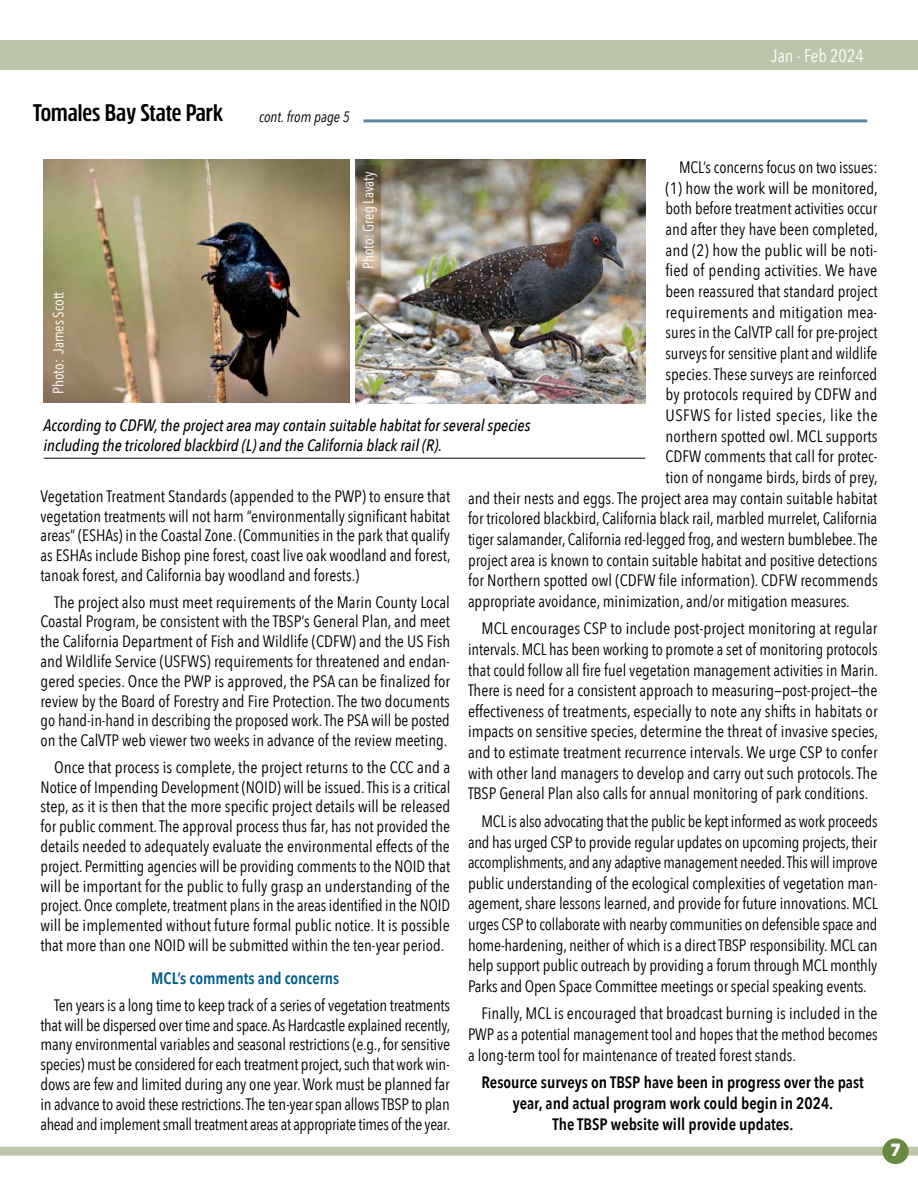
<style>
.page{position:relative;width:918px;height:1188px;background:#fff}
.page>*{position:absolute;margin:0;border:0;box-sizing:border-box;transform-origin:0 0}
.t1{font:700 24px "Rockeby Cd";color:#000}
.t2{font:18px "Avenir Next Condensed";color:#fff}
.t3{font:16.5px/19.8px "Avenir Next Condensed";color:#000;text-align:justify}
.t4{font:italic 500 16.5px/19.8px "Avenir Next Condensed";color:#000}
.t5{font:600 16.5px/20.7px "Avenir Next Condensed";color:#000;text-align:center}
.t6{font:16.5px "Avenir Next Condensed";letter-spacing:.025em;color:#000}
.t7{font:600 16.5px "Avenir Next Condensed";color:#005b86}
.t8{font:900 16.5px "Antique Olive Std";color:#fff}
.t9{font:15px "Avenir Next Condensed";color:#fff}
.t10{font:italic 15px "Avenir Next Condensed";color:#000}
</style>
<div class="page">
<div style="left:0;top:1147px;width:918px;height:9px;background:#bcc5a7"></div>
<div style="left:882px;top:1138px;width:27px;height:26px;background:#698942;border-radius:50%"></div>
<div style="left:0;top:40px;width:918px;height:30px;background:#bcc5a7"></div>
<img style="left:356px;top:160px;width:289px;height:243px">
<svg style="left:357px;top:165px;width:23px;height:113px;background:#98866f"></svg>
<hr style="left:363px;top:119px;width:504px;height:3px;background:#5d87a1">
<img style="left:44px;top:160px;width:306px;height:242px">
<hr style="left:44px;top:458px;width:601px;height:1px;background:#000">
<p class="t2" style="left:771px;top:41px;width:95px">Jan - Feb 2024</p>
<h1 class="t1" style="left:33px;top:98px;width:192px">Tomales Bay State Park</h1>
<p class="t10" style="left:259px;top:108px;width:92px">cont. from page 5</p>
<p class="t3" style="left:679px;top:157px;width:200px">MCL’s concerns focus on two issues:</p>
<p class="t3" style="left:666px;top:177px;width:214px">(1) how the work will be monitored,</p>
<p class="t3" style="left:666px;top:198px;width:213px">both before treatment activities occur</p>
<p class="t3" style="left:666px;top:219px;width:214px">and after they have been completed,</p>
<p class="t3" style="left:666px;top:239px;width:213px">and (2) how the public will be noti-</p>
<p class="t3" style="left:666px;top:260px;width:213px">fied of pending activities. We have</p>
<p class="t3" style="left:666px;top:281px;width:214px">been reassured that standard project</p>
<p class="t3" style="left:666px;top:301px;width:213px">requirements and mitigation mea-</p>
<p class="t3" style="left:666px;top:322px;width:213px">sures in the CalVTP call for pre-project</p>
<p class="t3" style="left:666px;top:343px;width:213px">surveys for sensitive plant and wildlife</p>
<p class="t3" style="left:666px;top:363px;width:213px">species. These surveys are reinforced</p>
<p class="t3" style="left:666px;top:384px;width:213px">by protocols required by CDFW and</p>
<p class="t6" style="left:666px;top:401px;width:214px">USFWS for listed species, like the</p>
<p class="t3" style="left:666px;top:425px;width:213px">northern spotted owl. MCL supports</p>
<p class="t3" style="left:666px;top:446px;width:213px">CDFW comments that call for protec-</p>
<p class="t3" style="left:666px;top:466px;width:214px">tion of nongame birds, birds of prey,</p>
<p class="t3" style="left:468px;top:487px;width:411px">and their nests and eggs. The project area may contain suitable habitat</p>
<p class="t3" style="left:468px;top:508px;width:411px">for tricolored blackbird, California black rail, marbled murrelet, California</p>
<p class="t3" style="left:468px;top:528px;width:411px">tiger salamander, California red-legged frog, and western bumblebee. The</p>
<p class="t3" style="left:468px;top:549px;width:411px">project area is known to contain suitable habitat and positive detections</p>
<p class="t3" style="left:468px;top:570px;width:411px">for Northern spotted owl (CDFW file information). CDFW recommends</p>
<p class="t3" style="left:468px;top:590px;width:383px">appropriate avoidance, minimization, and/or mitigation measures.</p>
<p class="t3" style="left:468px;top:617px;width:412px;line-height:20.7px;text-indent:14px">MCL encourages CSP to include post-project monitoring at regular intervals. MCL has been working to promote a set of monitoring protocols that could follow all fire fuel vegetation management activities in Marin.<br>There is need for a consistent approach to measuring—post-project—the effectiveness of treatments, especially to note any shifts in habitats or impacts on sensitive species, determine the threat of invasive species, and to estimate treatment recurrence intervals. We urge CSP to confer with other land managers to develop and carry out such protocols. The TBSP General Plan also calls for annual monitoring of park conditions.</p>
<p class="t3" style="left:468px;top:810px;width:411px;line-height:20.7px;text-indent:14px">MCL is also advocating that the public be kept informed as work proceeds and has urged CSP to provide regular updates on upcoming projects, their accomplishments, and any adaptive management needed. This will improve public understanding of the ecological complexities of vegetation man&shy;agement, share lessons learned, and provide for future innovations. MCL urges CSP to collaborate with nearby communities on defensible space and home-hardening, neither of which is a direct TBSP responsibility. MCL can help support public outreach by providing a forum through MCL monthly Parks and Open Space Committee meetings or special speaking events.</p>
<p class="t3" style="left:468px;top:1003px;width:411px;line-height:20.7px;text-indent:14px">Finally, MCL is encouraged that broadcast burning is included in the PWP as a potential management tool and hopes that the method becomes a long-term tool for maintenance of treated forest stands.</p>
<p class="t5" style="left:482px;top:1072px;width:384px">Resource surveys on TBSP have been in progress over the past year, and actual program work could begin in 2024.<br>The TBSP website will provide updates.</p>
<p class="t9" style="left:355px;top:269px;width:100px;rotate:-90deg">Photo: Greg Lavaty</p>
<p class="t9" style="left:46px;top:394px;width:104px;rotate:-90deg">Photo: James Scott</p>
<p class="t4" style="left:44px;top:416px;width:488px">According to CDFW, the project area may contain suitable habitat for several species including the tricolored blackbird (L) and the California black rail (R).</p>
<p class="t3" style="left:40px;top:485px;width:412px">Vegetation Treatment Standards (appended to the PWP) to ensure that vegetation treatments will not harm “environmentally significant habitat areas” (ESHAs) in the Coastal Zone. (Communities in the park that qualify as ESHAs include Bishop pine forest, coast live oak woodland and forest, tanoak forest, and California bay woodland and forests.)</p>
<p class="t3" style="left:40px;top:591px;width:411px;text-indent:14px">The project also must meet requirements of the Marin County Local Coastal Program, be consistent with the TBSP’s General Plan, and meet the California Department of Fish and Wildlife (CDFW) and the US Fish and Wildlife Service (USFWS) requirements for threatened and endan&shy;gered species. Once the PWP is approved, the PSA can be finalized for review by the Board of Forestry and Fire Protection. The two documents go hand-in-hand in describing the proposed work. The PSA will be posted on the CalVTP web viewer two weeks in advance of the review meeting.</p>
<p class="t3" style="left:40px;top:756px;width:411px;text-indent:14px">Once that process is complete, the project returns to the CCC and a Notice of Impending Development (NOID) will be issued. This is a critical step, as it is then that the more specific project details will be released for public comment. The approval process thus far, has not provided the details needed to adequately evaluate the environmental effects of the project. Permitting agencies will be providing comments to the NOID that will be important for the public to fully grasp an understanding of the project. Once complete, treatment plans in the areas identified in the NOID will be implemented without future formal public notice. It is possible that more than one NOID will be submitted within the ten-year period.</p>
<p class="t7" style="left:151px;top:964px;width:190px">MCL’s comments and concerns</p>
<p class="t3" style="left:40px;top:994px;width:411px;text-indent:14px">Ten years is a long time to keep track of a series of vegetation treatments that will be dispersed over time and space. As Hardcastle explained recently, many environmental variables and seasonal restrictions (e.g., for sensitive species) must be considered for each treatment project, such that work win&shy;dows are few and limited during any one year. Work must be planned far in advance to avoid these restrictions. The ten-year span allows TBSP to plan ahead and implement small treatment areas at appropriate times of the year.</p>
<p class="t8" style="left:891px;top:1140px;width:12px">7</p>
</div>
